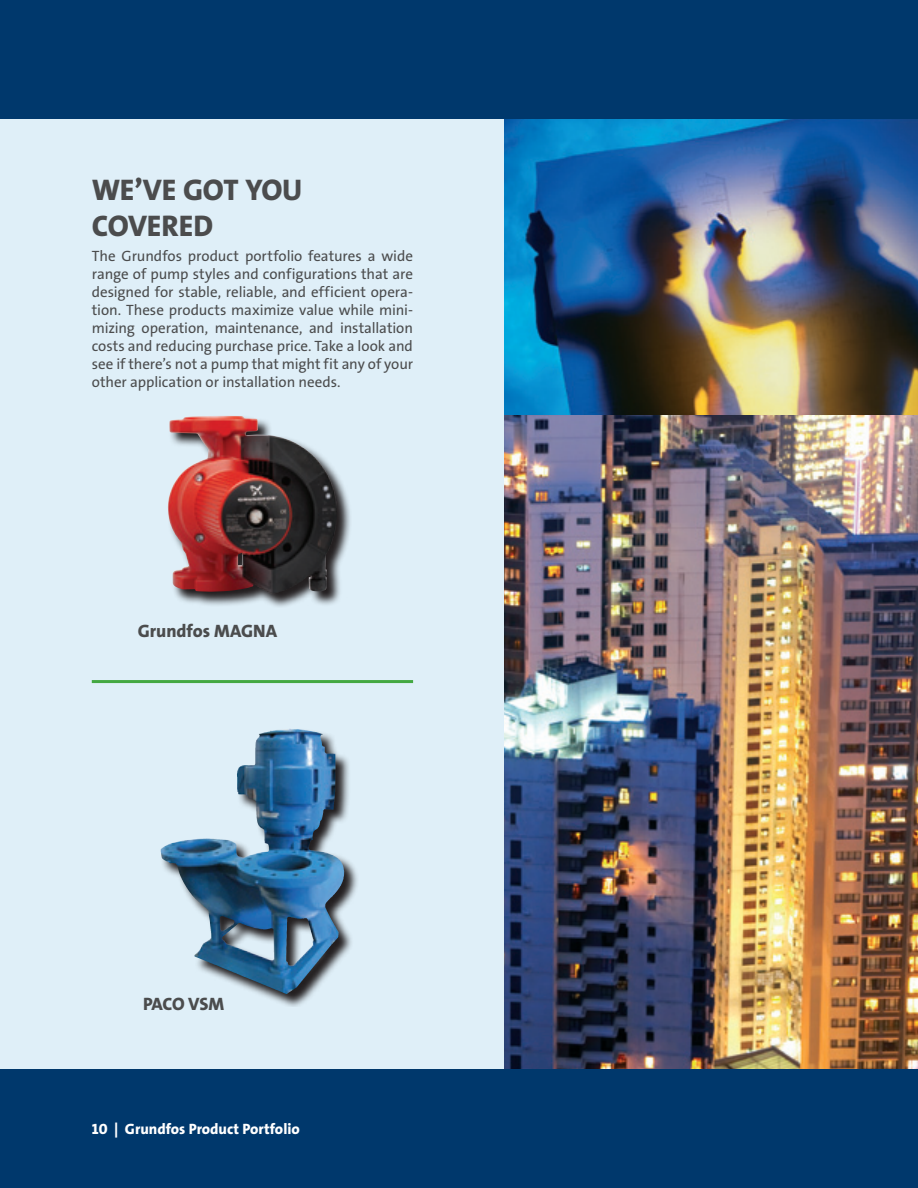
<style>
.page{position:relative;width:918px;height:1188px;background:#fff}
.page>*{position:absolute;margin:0;border:0;box-sizing:border-box;transform-origin:0 0}
.gr_overskrift_21_31{font:30px/36px "Grundfos The Sans OT 8 XB";letter-spacing:-.005em;color:#4b4c4d}
.t1{font:18px "Grundfos The Sans OT 8 XB";color:#4b4c4d}
.gr_brod_8_5_12{font:15px/18px "Grundfos The Sans OT 5 R";letter-spacing:-.005em;color:#4b4c4d;text-align:justify}
.t2{font:15px "Grundfos The Sans OT 8 XB";color:#fff}
</style>
<div class="page">
<div style="left:0;top:111px;width:918px;height:971px;background:#dfeff8"></div>
<img style="left:505px;top:118px;width:413px;height:951px">
<div style="left:0;top:0;width:918px;height:118px;background:#00386c"></div>
<div style="left:0;top:1069px;width:918px;height:119px;background:#00386c"></div>
<svg style="left:175px;top:476px;width:175px;height:131px"></svg>
<img style="left:168px;top:416px;width:170px;height:178px">
<svg style="left:160px;top:729px;width:198px;height:278px"></svg>
<img style="left:236px;top:729px;width:54px;height:129px">
<hr style="left:92px;top:680px;width:321px;height:3px;background:#43a842">
<p class="gr_overskrift_21_31" style="left:92px;top:172px;width:212px">WE’VE GOT YOU<br>COVERED</p>
<p class="gr_brod_8_5_12" style="left:92px;top:247px;width:323px">The Grundfos product portfolio features a wide range of pump styles and configurations that are designed for stable, reliable, and efficient opera&shy;tion. These products maximize value while mini&shy;mizing operation, maintenance, and installation costs and reducing purchase price. Take a look and see if there’s not a pump that might fit any of your other application or installation needs.</p>
<p class="t1" style="left:138px;top:619px;width:141px">Grundfos MAGNA</p>
<p class="t1" style="left:143px;top:992px;width:83px">PACO VSM</p>
<p class="t2" style="left:92px;top:1119px;width:210px">10 | Grundfos Product Portfolio</p>
</div>
